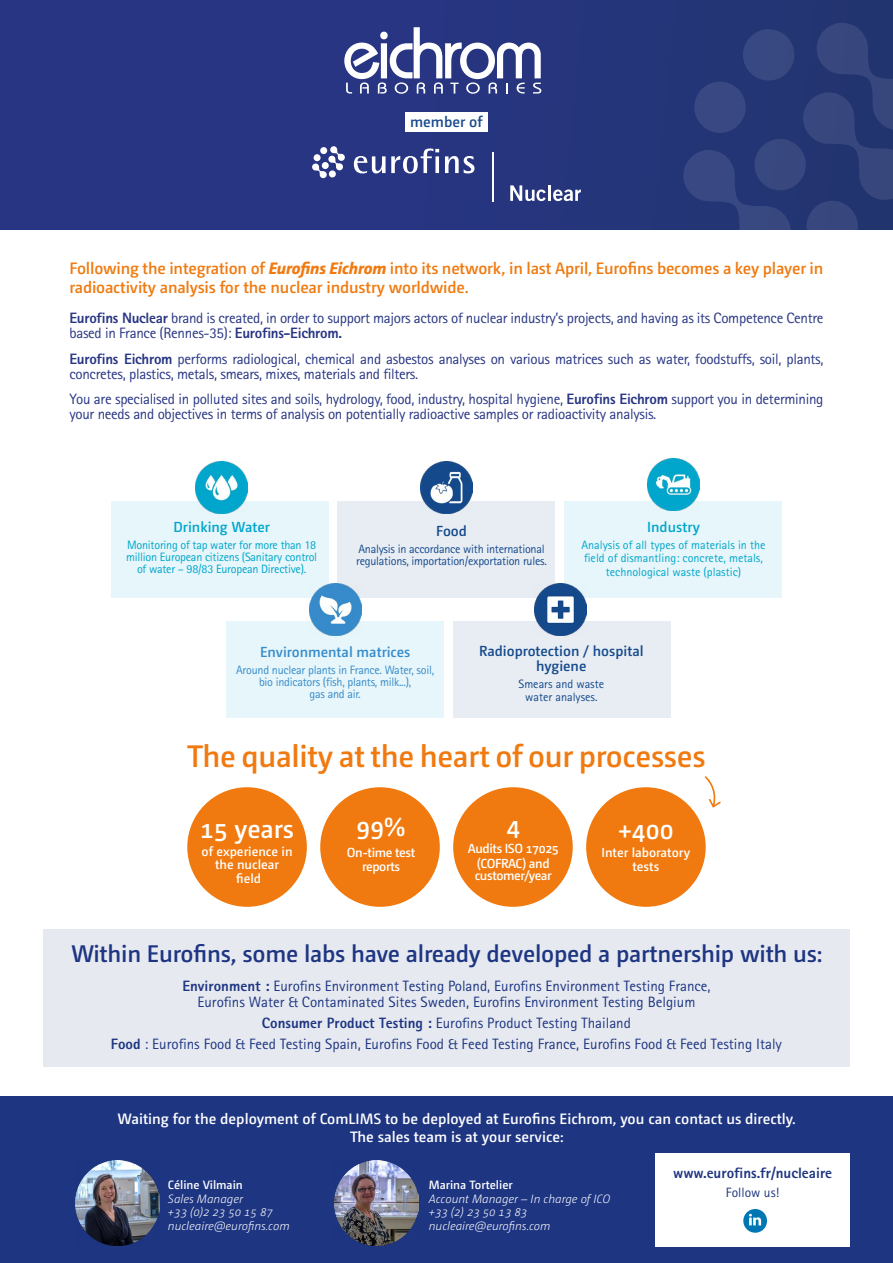
<style>
.page{position:relative;width:893px;height:1263px;background:#fff}
.page>*{position:absolute;margin:0;border:0;box-sizing:border-box;transform-origin:0 0}
.t1{font:600 31.05px "Camingo Dos Pro";letter-spacing:-.01em;color:#f07a0f}
.t2{font:600 26.1px "Camingo Dos Pro";color:#fff}
.t3{font:600 24px "Camingo Dos Pro";letter-spacing:-.01em;color:#1e3582}
.t4{font:600 16.5px/19.5px "Camingo Dos Pro";letter-spacing:-.01em;color:#f07a0f}
.t5{font:600 15.15px "Camingo Dos Pro";color:#174a8c}
.t6{font:15px/15px "Rotis Sans Serif Std";letter-spacing:-.02em;color:#283583}
.t7{font:15px/16.5px "Rotis Sans Serif Std";color:#1e3582;text-align:center}
.t8{font:600 15px/18px "Camingo Dos Pro";color:#fff;text-align:center}
.t9{font:800 15px "Rotis Sans Serif Std";color:#1e3582}
.t10{font:600 14.55px/14.5px "Camingo Dos Pro";color:#154a8c;text-align:center}
.t11{font:600 14.55px "Camingo Dos Pro";color:#00a6cc}
.t12{font:600 14.55px "Camingo Dos Pro";color:#368bcb}
.t13{font:13.5px "Rotis Sans Serif Std";color:#1e3582}
.t14{font:600 13.05px/13.5px "Camingo Dos Pro";letter-spacing:-.02em;color:#fff;text-align:center}
.t15{font:600 13.05px/13.5px "Camingo Dos Pro";color:#fff;text-align:center}
.t16{font:12.15px/12px "Rotis Sans Serif Std";letter-spacing:-.02em;color:#00a6cc;text-align:center}
.t17{font:12.15px/13.5px "Rotis Sans Serif Std";color:#00a6cc;text-align:center}
.t18{font:12.15px/12px "Rotis Sans Serif Std";letter-spacing:-.02em;color:#368bcb;text-align:center}
.t19{font:12.15px/12px "Rotis Sans Serif Std";letter-spacing:-.02em;color:#154a8c}
.t20{font:12.15px/13.5px "Rotis Sans Serif Std";color:#154a8c;text-align:center}
.t21{font:italic 300 12px/13.5px "Camingo Dos Pro";color:#fff}
.t22{font:600 12px "Camingo Dos Pro";color:#fff}
.s1{font-weight:800;font-style:italic}
.s2{font-weight:800}
</style>
<div class="page">
<div style="left:0;top:1096px;width:893px;height:167px;background:#1e3582"></div>
<div style="left:43px;top:929px;width:807px;height:137px;background:#e6eaf0"></div>
<div style="left:0;top:0;width:893px;height:229px;background:linear-gradient(to right,#2a3588,#233573)"></div>
<div style="left:338px;top:501px;width:217px;height:96px;background:#e8edf3"></div>
<div style="left:565px;top:501px;width:217px;height:96px;background:#e6f6fa"></div>
<div style="left:111px;top:501px;width:217px;height:96px;background:#e6f6fa"></div>
<div style="left:227px;top:621px;width:217px;height:97px;background:#e6f6fa"></div>
<div style="left:454px;top:621px;width:217px;height:97px;background:#e8edf3"></div>
<img style="left:196px;top:461px;width:52px;height:52px">
<img style="left:420px;top:461px;width:53px;height:52px">
<img style="left:647px;top:458px;width:52px;height:53px">
<img style="left:309px;top:583px;width:52px;height:53px">
<img style="left:534px;top:583px;width:53px;height:53px">
<div style="left:187px;top:787px;width:120px;height:120px;background:#f07a0f;border-radius:50%"></div>
<div style="left:320px;top:787px;width:120px;height:120px;background:#f07a0f;border-radius:50%"></div>
<div style="left:453px;top:787px;width:120px;height:120px;background:#f07a0f;border-radius:50%"></div>
<div style="left:586px;top:787px;width:120px;height:120px;background:#f07a0f;border-radius:50%"></div>
<svg style="left:704px;top:776px;width:17px;height:32px"></svg>
<img style="left:75px;top:1160px;width:85px;height:85px">
<img style="left:334px;top:1160px;width:85px;height:85px">
<div style="left:656px;top:1153px;width:194px;height:94px;background:#fff"></div>
<div style="left:743px;top:1209px;width:24px;height:24px;background:#0076b3;border-radius:50%"></div>
<svg style="left:749px;top:1214px;width:12px;height:11px"></svg>
<div style="left:754px;top:139px;width:52px;height:51px;background:#38487f;border-radius:50%"></div>
<svg style="left:683px;top:150px;width:108px;height:80px;background:#2e3f7b"></svg>
<svg style="left:803px;top:23px;width:90px;height:177px;background:#2b3c76"></svg>
<svg style="left:806px;top:201px;width:52px;height:51px;fill:#38477e"></svg>
<div style="left:694px;top:82px;width:52px;height:51px;background:#394883;border-radius:50%"></div>
<div style="left:743px;top:29px;width:51px;height:52px;background:#384881;border-radius:50%"></div>
<div style="left:405px;top:113px;width:83px;height:19px;background:#fff"></div>
<svg style="left:344px;top:27px;width:197px;height:67px"></svg>
<svg style="left:312px;top:146px;width:33px;height:32px"></svg>
<div style="left:329px;top:170px;width:7px;height:7px;background:#fff;border-radius:50%"></div>
<div style="left:314px;top:154px;width:7px;height:7px;background:#fff;border-radius:50%"></div>
<div style="left:320px;top:147px;width:7px;height:7px;background:#fff;border-radius:50%"></div>
<svg style="left:354px;top:148px;width:85px;height:25px"></svg>
<svg style="left:435px;top:156px;width:4px;height:17px"></svg>
<svg style="left:445px;top:156px;width:29px;height:17px"></svg>
<svg style="left:510px;top:185px;width:36px;height:16px"></svg>
<hr style="left:548px;top:185px;width:3px;height:16px;background:#fff">
<svg style="left:553px;top:189px;width:28px;height:12px"></svg>
<hr style="left:492px;top:152px;width:2px;height:49px;background:#fff">
<p class="t5" style="left:410px;top:113px;width:74px">member of</p>
<p class="t4" style="left:69px;top:258px;width:755px">Following the integration of <span class="s1">Eurofins Eichrom</span> into its network, in last April, Eurofins becomes a key player in radioactivity analysis for the nuclear industry worldwide.</p>
<p class="t6" style="left:69px;top:311px;width:756px"><span class="s2">Eurofins Nuclear</span> brand is created, in order to support majors actors of nuclear industry’s projects, and having as its Competence Centre based in France (Rennes-35): <span class="s2">Eurofins-Eichrom.</span></p>
<p class="t6" style="left:69px;top:351px;width:756px"><span class="s2">Eurofins Eichrom</span> performs radiological, chemical and asbestos analyses on various matrices such as water, foodstuffs, soil, plants, concretes, plastics, metals, smears, mixes, materials and filters.</p>
<p class="t6" style="left:69px;top:392px;width:756px">You are specialised in polluted sites and soils, hydrology, food, industry, hospital hygiene, <span class="s2">Eurofins Eichrom</span> support you in determining your needs and objectives in terms of analysis on potentially radioactive samples or radioactivity analysis.</p>
<p class="t11" style="left:174px;top:518px;width:98px">Drinking Water</p>
<p class="t16" style="left:126px;top:539px;width:193px">Monitoring of tap water for more than 18 million European citizens (Sanitary control of water – 98/83 European Directive).</p>
<p class="t10" style="left:436px;top:524px;width:32px">Food</p>
<p class="t19" style="left:356px;top:543px;width:192px">Analysis in accordance with international regulations, importation/exportation rules.</p>
<p class="t11" style="left:647px;top:518px;width:54px">Industry</p>
<p class="t17" style="left:581px;top:538px;width:186px">Analysis of all types of materials in the field of dismantling: concrete, metals, technological waste (plastic)</p>
<p class="t12" style="left:260px;top:643px;width:152px">Environmental matrices</p>
<p class="t18" style="left:236px;top:663px;width:200px">Around nuclear plants in France. Water, soil, bio indicators (fish, plants, milk...),<br>gas and air.</p>
<p class="t10" style="left:479px;top:643px;width:166px">Radioprotection / hospital hygiene</p>
<p class="t20" style="left:518px;top:676px;width:87px">Smears and waste water analyses.</p>
<h1 class="t1" style="left:187px;top:738px;width:520px">The quality at the heart of our processes</h1>
<h2 class="t2" style="left:200px;top:813px;width:95px">15 years</h2>
<p class="t15" style="left:202px;top:844px;width:93px">of experience in the nuclear field</p>
<h2 class="t2" style="left:356px;top:811px;width:50px">99%</h2>
<p class="t14" style="left:347px;top:845px;width:70px">On-time test reports</p>
<h2 class="t2" style="left:506px;top:810px;width:15px">4</h2>
<p class="t14" style="left:468px;top:840px;width:93px;line-height:15px">Audits ISO 17025 (COFRAC) and</p>
<p class="t14" style="left:475px;top:868px;width:78px">customer/year</p>
<h2 class="t2" style="left:618px;top:814px;width:57px">+400</h2>
<p class="t15" style="left:601px;top:844px;width:90px;line-height:14.7px">Inter laboratory tests</p>
<h3 class="t3" style="left:71px;top:939px;width:752px">Within Eurofins, some labs have already developed a partnership with us:</h3>
<p class="t7" style="left:182px;top:977px;width:530px"><span class="s2">Environment :</span> Eurofins Environment Testing Poland, Eurofins Environment Testing France,<br>Eurofins Water &amp; Contaminated Sites Sweden, Eurofins Environment Testing Belgium</p>
<p class="t7" style="left:111px;top:1012px;width:673px;line-height:21px"><span class="s2">Consumer Product Testing :</span> Eurofins Product Testing Thailand<br><span class="s2">Food</span> : Eurofins Food &amp; Feed Testing Spain, Eurofins Food &amp; Feed Testing France, Eurofins Food &amp; Feed Testing Italy</p>
<p class="t8" style="left:118px;top:1110px;width:680px">Waiting for the deployment of ComLIMS to be deployed at Eurofins Eichrom, you can contact us directly.<br>The sales team is at your service:</p>
<p class="t22" style="left:168px;top:1178px;width:76px">Céline Vilmain</p>
<p class="t21" style="left:168px;top:1192px;width:123px">Sales Manager<br>+33 (0)2 23 50 15 87 nucleaire@eurofins.com</p>
<p class="t9" style="left:673px;top:1163px;width:161px">www.eurofins.fr/nucleaire</p>
<p class="t13" style="left:726px;top:1185px;width:55px">Follow us!</p>
<p class="t22" style="left:429px;top:1178px;width:85px">Marina Tortelier</p>
<p class="t21" style="left:429px;top:1192px;width:183px">Account Manager – In charge of ICO +33 (2) 23 50 13 83 nucleaire@eurofins.com</p>
</div>
